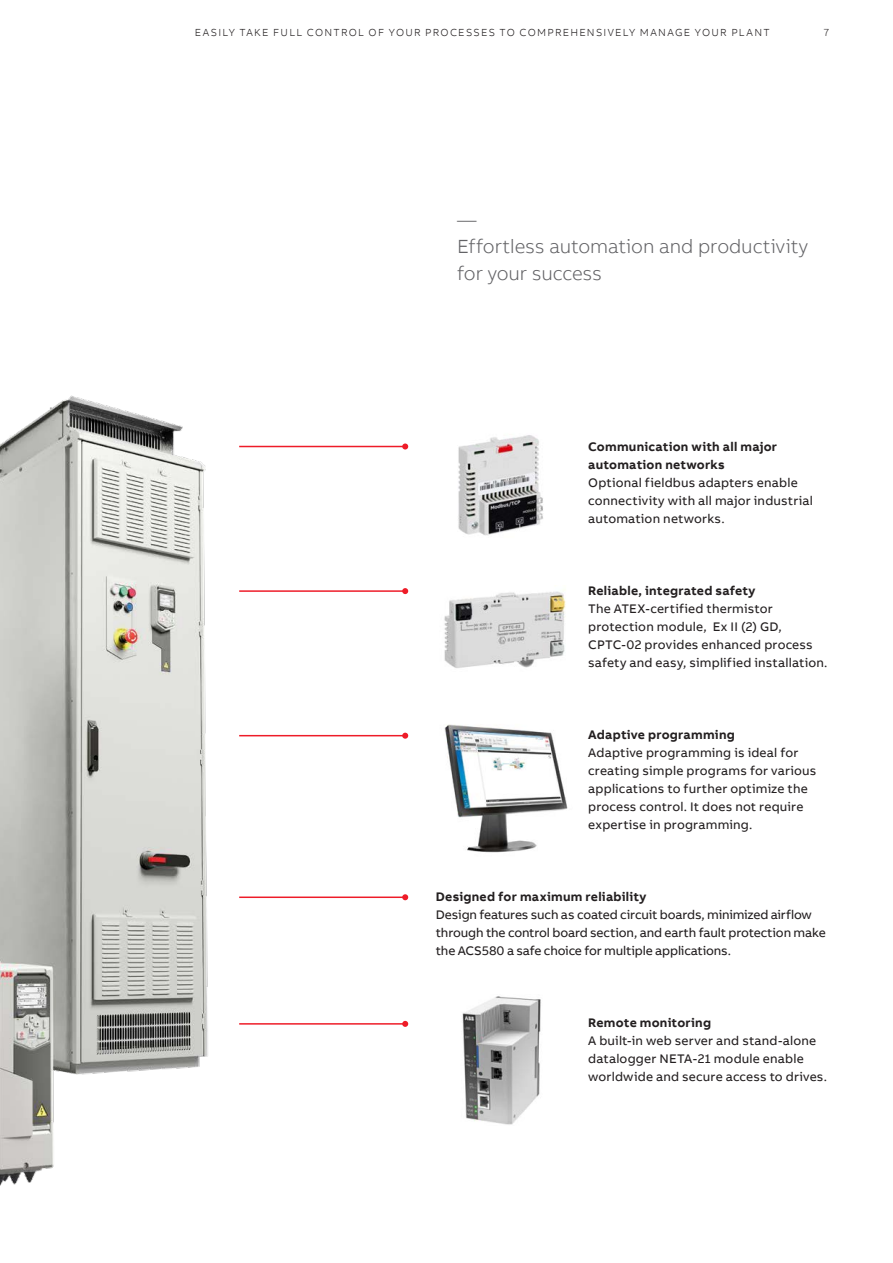
<style>
.page{position:relative;width:893px;height:1263px;background:#fff}
.page>*{position:absolute;margin:0;border:0;box-sizing:border-box;transform-origin:0 0}
.t1{font:300 19.5px/27px "AB Bvoice";letter-spacing:-.005em;color:#636366}
.t2{font:12.75px/18px "AB Bvoice";letter-spacing:.015em;color:#231f20}
.t3{font:12.75px/18px "AB Bvoice";letter-spacing:-.01em;color:#231f20}
.t4{font:700 12.75px/18px "AB Bvoice";letter-spacing:.02em;color:#231f20}
.t5{font:300 10.5px "AB Bvoice";letter-spacing:.12em;color:#231f20}
</style>
<div class="page">
<img style="left:0;top:395px;width:208px;height:791px">
<img style="left:462px;top:996px;width:79px;height:129px">
<img style="left:444px;top:590px;width:122px;height:78px">
<hr style="left:239px;top:896px;width:166px;height:2px;background:#ee1c28">
<svg style="left:402px;top:894px;width:6px;height:6px"></svg>
<hr style="left:239px;top:1023px;width:166px;height:1px;background:#ee1c28">
<svg style="left:402px;top:1021px;width:6px;height:6px"></svg>
<hr style="left:239px;top:735px;width:166px;height:1px;background:#ee1c28">
<svg style="left:402px;top:733px;width:6px;height:6px"></svg>
<hr style="left:239px;top:590px;width:166px;height:2px;background:#ee1c28">
<svg style="left:402px;top:588px;width:6px;height:6px"></svg>
<hr style="left:239px;top:446px;width:166px;height:1px;background:#ee1c28">
<svg style="left:402px;top:443px;width:6px;height:6px"></svg>
<img style="left:444px;top:724px;width:124px;height:129px">
<img style="left:458px;top:435px;width:85px;height:101px">
<p class="t5" style="left:195px;top:26px;width:576px">EASILY TAKE FULL CONTROL OF YOUR PROCESSES TO COMPREHENSIVELY MANAGE YOUR PLANT</p>
<p class="t5" style="left:824px;top:26px;width:7px">7</p>
<h1 class="t1" style="left:457px;top:206px;width:352px">—<br>Effortless automation and productivity for your success</h1>
<p class="t4" style="left:588px;top:437px;width:190px">Communication with all major automation networks</p>
<p class="t2" style="left:588px;top:474px;width:226px">Optional fieldbus adapters enable connectivity with all major industrial automation networks.</p>
<p class="t4" style="left:588px;top:582px;width:169px">Reliable, integrated safety</p>
<p class="t2" style="left:588px;top:600px;width:241px">The ATEX-certified thermistor protection module, Ex II (2) GD, CPTC-02 provides enhanced process safety and easy, simplified installation.</p>
<p class="t4" style="left:588px;top:725px;width:148px">Adaptive programming</p>
<p class="t2" style="left:588px;top:744px;width:230px">Adaptive programming is ideal for creating simple programs for various applications to further optimize the process control. It does not require expertise in programming.</p>
<p class="t4" style="left:436px;top:888px;width:212px">Designed for maximum reliability</p>
<p class="t3" style="left:436px;top:906px;width:391px">Design features such as coated circuit boards, minimized airflow through the control board section, and earth fault protection make the ACS580 a safe choice for multiple applications.</p>
<p class="t4" style="left:588px;top:1013px;width:124px">Remote monitoring</p>
<p class="t2" style="left:588px;top:1032px;width:240px">A built-in web server and stand-alone datalogger NETA-21 module enable worldwide and secure access to drives.</p>
</div>
